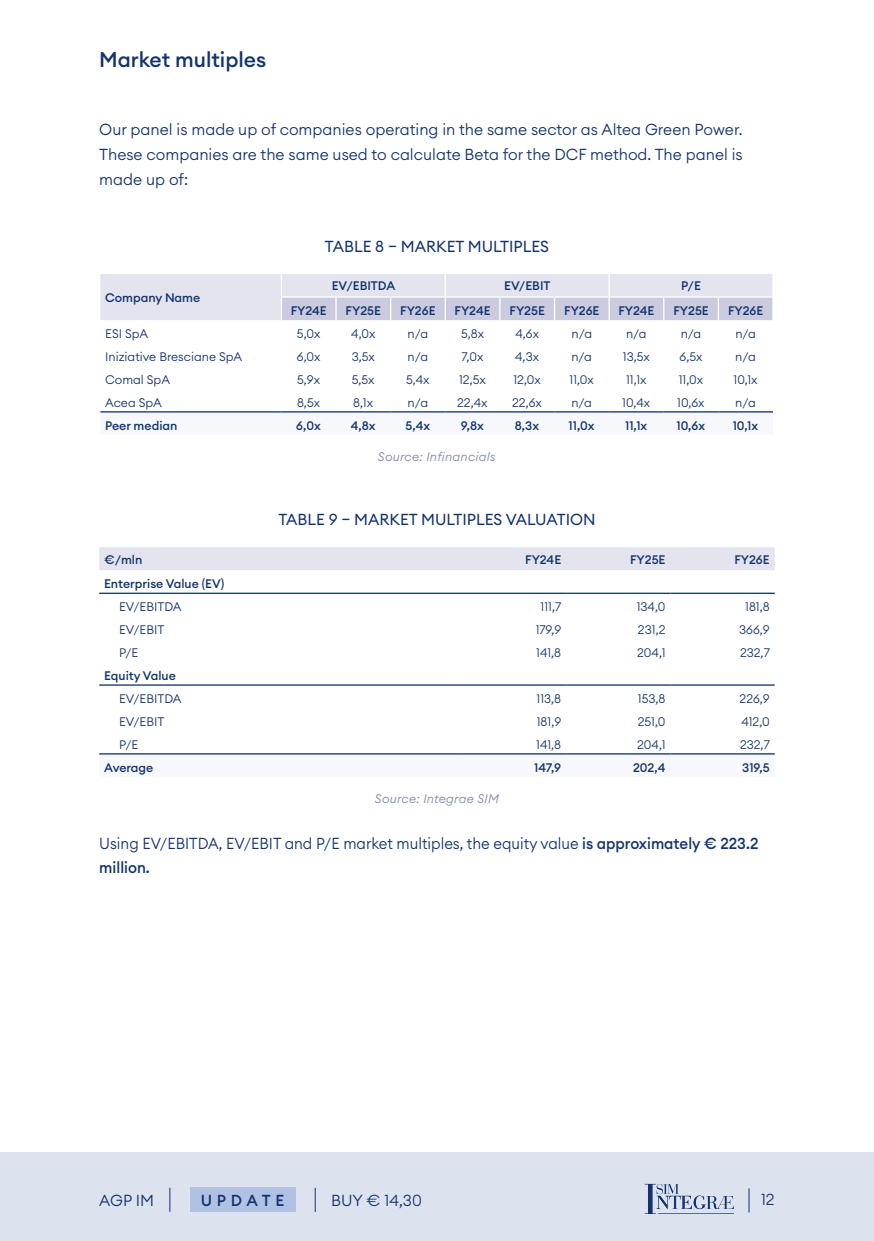
<style>
.page{position:relative;width:874px;height:1241px;background:#fff}
.page>*{position:absolute;margin:0;border:0;box-sizing:border-box;transform-origin:0 0}
.t1{font:500 21px "Euclid Circular A";color:#13336d}
.t2{font:300 15.75px/24.5px "Euclid Circular A";color:#13336d;text-align:justify}
.t3{font:300 15.75px/24.5px "Euclid Circular A";color:#13336d;scale:.95 1}
.t4{font:15.75px "Euclid Circular A";color:#13336d}
.t5{font:500 15.75px "Euclid Circular A";letter-spacing:.3em;color:#13336d}
.t6{font:300 12.25px "Euclid Circular A";color:#13336d}
.t7{font:500 12.25px "Euclid Circular A";color:#13336d}
.t8{font:italic 300 12.25px "Euclid Circular A";letter-spacing:.02em;color:#8186af}
.s1{font-weight:500}
</style>
<div class="page">
<div style="left:0;top:1152px;width:873px;height:88px;background:#dde3ee"></div>
<svg style="left:169px;top:1187px;width:1px;height:24px"></svg>
<div style="left:189px;top:1187px;width:106px;height:24px;background:#b1c1e4"></div>
<svg style="left:314px;top:1187px;width:1px;height:24px"></svg>
<svg style="left:748px;top:1188px;width:1px;height:24px"></svg>
<svg style="left:644px;top:1183px;width:89px;height:30px"></svg>
<svg style="left:100px;top:412px;width:672px;height:1px"></svg>
<hr style="left:100px;top:411px;width:181px;height:1px;background:#13336d">
<hr style="left:281px;top:411px;width:55px;height:1px;background:#13336d">
<hr style="left:336px;top:411px;width:54px;height:1px;background:#13336d">
<hr style="left:390px;top:411px;width:55px;height:1px;background:#13336d">
<hr style="left:445px;top:411px;width:54px;height:1px;background:#13336d">
<hr style="left:499px;top:411px;width:55px;height:1px;background:#13336d">
<hr style="left:554px;top:411px;width:55px;height:1px;background:#13336d">
<hr style="left:609px;top:411px;width:54px;height:1px;background:#13336d">
<hr style="left:663px;top:411px;width:55px;height:1px;background:#13336d">
<hr style="left:718px;top:411px;width:54px;height:1px;background:#13336d">
<svg style="left:100px;top:274px;width:673px;height:46px;background:#dbdce9"></svg>
<hr style="left:663px;top:296px;width:55px;height:1px;background:#fff">
<hr style="left:718px;top:296px;width:55px;height:1px;background:#fff">
<div style="left:99px;top:547px;width:675px;height:23px;background:#e4e4ef"></div>
<svg style="left:99px;top:754px;width:675px;height:1px"></svg>
<hr style="left:99px;top:592px;width:362px;height:2px;background:#13336d">
<hr style="left:461px;top:592px;width:105px;height:2px;background:#13336d">
<hr style="left:566px;top:592px;width:104px;height:2px;background:#13336d">
<hr style="left:670px;top:592px;width:104px;height:2px;background:#13336d">
<hr style="left:99px;top:684px;width:362px;height:1px;background:#13336d">
<hr style="left:461px;top:684px;width:105px;height:1px;background:#13336d">
<hr style="left:566px;top:684px;width:104px;height:1px;background:#13336d">
<hr style="left:670px;top:684px;width:104px;height:1px;background:#13336d">
<hr style="left:99px;top:753px;width:362px;height:1px;background:#13336d">
<hr style="left:461px;top:753px;width:105px;height:1px;background:#13336d">
<hr style="left:566px;top:753px;width:104px;height:1px;background:#13336d">
<hr style="left:670px;top:753px;width:104px;height:1px;background:#13336d">
<h1 class="t1" style="left:99px;top:46px;width:168px">Market multiples</h1>
<p class="t2" style="left:99px;top:117px;width:644px">Our panel is made up of companies operating in the same sector as Altea Green Power.<br>These companies are the same used to calculate Beta for the DCF method. The panel is made up of:</p>
<p class="t7" style="left:105px;top:290px;width:96px">Company Name</p>
<p class="t4" style="left:325px;top:236px;width:225px">TABLE 8 – MARKET MULTIPLES</p>
<p class="t7" style="left:331px;top:278px;width:65px">EV/EBITDA</p>
<p class="t7" style="left:504px;top:278px;width:48px">EV/EBIT</p>
<p class="t7" style="left:681px;top:278px;width:21px">P/E</p>
<p class="t7" style="left:290px;top:303px;width:38px">FY24E</p>
<p class="t7" style="left:345px;top:303px;width:37px">FY25E</p>
<p class="t7" style="left:400px;top:303px;width:37px">FY26E</p>
<p class="t7" style="left:454px;top:303px;width:38px">FY24E</p>
<p class="t7" style="left:509px;top:303px;width:37px">FY25E</p>
<p class="t7" style="left:564px;top:303px;width:37px">FY26E</p>
<p class="t7" style="left:618px;top:303px;width:38px">FY24E</p>
<p class="t7" style="left:673px;top:303px;width:37px">FY25E</p>
<p class="t7" style="left:727px;top:303px;width:37px">FY26E</p>
<p class="t6" style="left:105px;top:326px;width:45px">ESI SpA</p>
<p class="t6" style="left:297px;top:326px;width:25px">5,0x</p>
<p class="t6" style="left:351px;top:326px;width:26px">4,0x</p>
<p class="t6" style="left:407px;top:326px;width:22px">n/a</p>
<p class="t6" style="left:461px;top:326px;width:25px">5,8x</p>
<p class="t6" style="left:515px;top:326px;width:25px">4,6x</p>
<p class="t6" style="left:571px;top:326px;width:22px">n/a</p>
<p class="t6" style="left:625px;top:326px;width:22px">n/a</p>
<p class="t6" style="left:680px;top:326px;width:22px">n/a</p>
<p class="t6" style="left:735px;top:326px;width:22px">n/a</p>
<p class="t6" style="left:105px;top:349px;width:138px">Iniziative Bresciane SpA</p>
<p class="t6" style="left:297px;top:349px;width:25px">6,0x</p>
<p class="t6" style="left:351px;top:349px;width:25px">3,5x</p>
<p class="t6" style="left:407px;top:349px;width:22px">n/a</p>
<p class="t6" style="left:461px;top:349px;width:23px">7,0x</p>
<p class="t6" style="left:515px;top:349px;width:25px">4,3x</p>
<p class="t6" style="left:571px;top:349px;width:22px">n/a</p>
<p class="t6" style="left:622px;top:349px;width:29px">13,5x</p>
<p class="t6" style="left:679px;top:349px;width:24px">6,5x</p>
<p class="t6" style="left:735px;top:349px;width:22px">n/a</p>
<p class="t6" style="left:105px;top:371px;width:66px">Comal SpA</p>
<p class="t6" style="left:297px;top:371px;width:24px">5,9x</p>
<p class="t6" style="left:351px;top:371px;width:24px">5,5x</p>
<p class="t6" style="left:406px;top:371px;width:25px">5,4x</p>
<p class="t6" style="left:459px;top:371px;width:28px">12,5x</p>
<p class="t6" style="left:513px;top:371px;width:29px">12,0x</p>
<p class="t6" style="left:569px;top:371px;width:26px">11,0x</p>
<p class="t6" style="left:625px;top:371px;width:22px">11,1x</p>
<p class="t6" style="left:678px;top:371px;width:26px">11,0x</p>
<p class="t6" style="left:733px;top:371px;width:25px">10,1x</p>
<p class="t6" style="left:105px;top:394px;width:58px">Acea SpA</p>
<p class="t6" style="left:297px;top:394px;width:25px">8,5x</p>
<p class="t6" style="left:353px;top:394px;width:21px">8,1x</p>
<p class="t6" style="left:407px;top:394px;width:22px">n/a</p>
<p class="t6" style="left:457px;top:394px;width:32px">22,4x</p>
<p class="t6" style="left:512px;top:394px;width:31px">22,6x</p>
<p class="t6" style="left:571px;top:394px;width:22px">n/a</p>
<p class="t6" style="left:622px;top:394px;width:30px">10,4x</p>
<p class="t6" style="left:676px;top:394px;width:29px">10,6x</p>
<p class="t6" style="left:734px;top:394px;width:22px">n/a</p>
<p class="t7" style="left:105px;top:417px;width:74px">Peer median</p>
<p class="t7" style="left:296px;top:417px;width:26px">6,0x</p>
<p class="t7" style="left:350px;top:417px;width:26px">4,8x</p>
<p class="t7" style="left:405px;top:417px;width:26px">5,4x</p>
<p class="t7" style="left:460px;top:417px;width:25px">9,8x</p>
<p class="t7" style="left:514px;top:417px;width:26px">8,3x</p>
<p class="t7" style="left:568px;top:417px;width:28px">11,0x</p>
<p class="t7" style="left:624px;top:417px;width:24px">11,1x</p>
<p class="t7" style="left:676px;top:417px;width:30px">10,6x</p>
<p class="t7" style="left:732px;top:417px;width:27px">10,1x</p>
<p class="t8" style="left:378px;top:449px;width:119px">Source: Infinancials</p>
<p class="t4" style="left:278px;top:509px;width:318px">TABLE 9 – MARKET MULTIPLES VALUATION</p>
<p class="t7" style="left:104px;top:551px;width:40px">€/mln</p>
<p class="t7" style="left:525px;top:551px;width:38px">FY24E</p>
<p class="t7" style="left:629px;top:551px;width:37px">FY25E</p>
<p class="t7" style="left:734px;top:551px;width:37px">FY26E</p>
<p class="t7" style="left:104px;top:576px;width:122px">Enterprise Value (EV)</p>
<p class="t6" style="left:119px;top:599px;width:64px">EV/EBITDA</p>
<p class="t6" style="left:540px;top:599px;width:22px">111,7</p>
<p class="t6" style="left:636px;top:599px;width:30px">134,0</p>
<p class="t6" style="left:744px;top:599px;width:26px">181,8</p>
<p class="t6" style="left:119px;top:622px;width:47px">EV/EBIT</p>
<p class="t6" style="left:535px;top:622px;width:27px">179,9</p>
<p class="t6" style="left:637px;top:622px;width:29px">231,2</p>
<p class="t6" style="left:738px;top:622px;width:32px">366,9</p>
<p class="t6" style="left:119px;top:644px;width:21px">P/E</p>
<p class="t6" style="left:536px;top:644px;width:26px">141,8</p>
<p class="t6" style="left:637px;top:644px;width:30px">204,1</p>
<p class="t6" style="left:739px;top:644px;width:31px">232,7</p>
<p class="t7" style="left:104px;top:667px;width:73px">Equity Value</p>
<p class="t6" style="left:119px;top:690px;width:64px">EV/EBITDA</p>
<p class="t6" style="left:536px;top:690px;width:26px">113,8</p>
<p class="t6" style="left:637px;top:690px;width:29px">153,8</p>
<p class="t6" style="left:739px;top:690px;width:32px">226,9</p>
<p class="t6" style="left:119px;top:713px;width:47px">EV/EBIT</p>
<p class="t6" style="left:536px;top:713px;width:26px">181,9</p>
<p class="t6" style="left:637px;top:713px;width:29px">251,0</p>
<p class="t6" style="left:741px;top:713px;width:30px">412,0</p>
<p class="t6" style="left:119px;top:736px;width:21px">P/E</p>
<p class="t6" style="left:536px;top:736px;width:26px">141,8</p>
<p class="t6" style="left:637px;top:736px;width:30px">204,1</p>
<p class="t6" style="left:739px;top:736px;width:31px">232,7</p>
<p class="t7" style="left:104px;top:759px;width:51px">Average</p>
<p class="t7" style="left:534px;top:759px;width:29px">147,9</p>
<p class="t7" style="left:632px;top:759px;width:34px">202,4</p>
<p class="t7" style="left:741px;top:759px;width:29px">319,5</p>
<p class="t8" style="left:375px;top:790px;width:125px">Source: Integrae SIM</p>
<p class="t3" style="left:99px;top:830px;width:695px">Using EV/EBITDA, EV/EBIT and P/E market multiples, the equity value <span class="s1">is approximately € 223.2 million.</span></p>
<p class="t2" style="left:99px;top:1187px;width:56px">AGP IM</p>
<p class="t5" style="left:201px;top:1190px;width:85px">UPDATE</p>
<p class="t2" style="left:331px;top:1187px;width:92px">BUY € 14,30</p>
<p class="t2" style="left:760px;top:1186px;width:15px">12</p>
</div>
